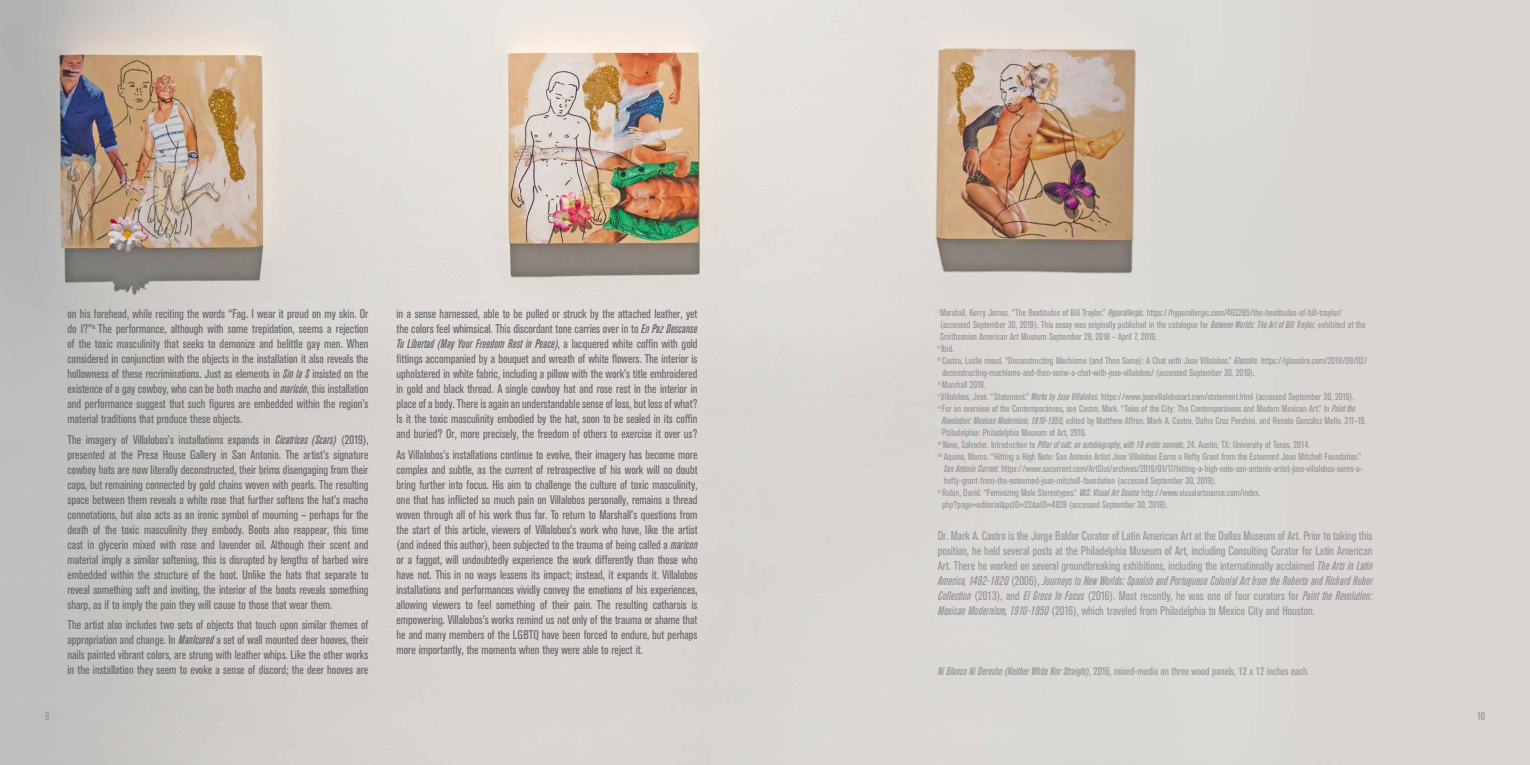
<style>
.page{position:relative;width:1530px;height:765px;background:#fff}
.page>*{position:absolute;margin:0;border:0;box-sizing:border-box;transform-origin:0 0}
.t1{font:condensed 12.5px/15px "Akzidenz Grotesk BE";color:#636466;text-align:justify}
.t2{font:condensed 12.5px/15px "Akzidenz Grotesk BE";color:#939598;text-align:justify}
.t3{font:condensed 11.25px "Akzidenz Grotesk BE";color:#939598}
.t4{font:condensed 10px "Akzidenz Grotesk BE";color:#939598}
.s1{font-weight:500;font-style:italic}
</style>
<div class="page">
<img style="left:0;top:0;width:1530px;height:765px">
<p class="t1" style="left:68px;top:306px;width:302px">on his forehead, while reciting the words “Fag. I wear it proud on my skin. Or do I?”<sup>ix</sup> The performance, although with some trepidation, seems a rejection of the toxic masculinity that seeks to demonize and belittle gay men. When considered in conjunction with the objects in the installation it also reveals the hollowness of these recriminations. Just as elements in <span class="s1">Sin la S</span> insisted on the existence of a gay cowboy, who can be both macho and <span class="s1">maricón</span>, this installation and performance suggest that such figures are embedded within the region’s material traditions that produce these objects.</p>
<p class="t1" style="left:68px;top:432px;width:302px">The imagery of Villalobos’s installations expands in <span class="s1">Cicatrices (Scars)</span> (2019), presented at the Presa House Gallery in San Antonio. The artist’s signature cowboy hats are now literally deconstructed, their brims disengaging from their caps, but remaining connected by gold chains woven with pearls. The resulting space between them reveals a white rose that further softens the hat’s macho connotations, but also acts as an ironic symbol of mourning – perhaps for the death of the toxic masculinity they embody. Boots also reappear, this time cast in glycerin mixed with rose and lavender oil. Although their scent and material imply a similar softening, this is disrupted by lengths of barbed wire embedded within the structure of the boot. Unlike the hats that separate to reveal something soft and inviting, the interior of the boots reveals something sharp, as if to imply the pain they will cause to those that wear them.</p>
<p class="t1" style="left:68px;top:618px;width:302px">The artist also includes two sets of objects that touch upon similar themes of appropriation and change. In <span class="s1">ManIcured</span> a set of wall mounted deer hooves, their nails painted vibrant colors, are strung with leather whips. Like the other works in the installation they seem to evoke a sense of discord; the deer hooves are</p>
<p class="t1" style="left:397px;top:306px;width:302px">in a sense harnessed, able to be pulled or struck by the attached leather, yet the colors feel whimsical. This discordant tone carries over in to <span class="s1">En Paz Descanse Tu Libertad (May Your Freedom Rest in Peace)</span>, a lacquered white coffin with gold fittings accompanied by a bouquet and wreath of white flowers. The interior is upholstered in white fabric, including a pillow with the work’s title embroidered in gold and black thread. A single cowboy hat and rose rest in the interior in place of a body. There is again an understandable sense of loss, but loss of what?<br>Is it the toxic masculinity embodied by the hat, soon to be sealed in its coffin and buried? Or, more precisely, the freedom of others to exercise it over us?</p>
<p class="t1" style="left:397px;top:447px;width:302px">As Villalobos’s installations continue to evolve, their imagery has become more complex and subtle, as the current of retrospective of his work will no doubt bring further into focus. His aim to challenge the culture of toxic masculinity, one that has inflicted so much pain on Villalobos personally, remains a thread woven through all of his work thus far. To return to Marshall’s questions from the start of this article, viewers of Villalobos’s work who have, like the artist (and indeed this author), been subjected to the trauma of being called a <span class="s1">maricon </span>or a faggot, will undoubtedly experience the work differently than those who have not. This in no ways lessens its impact; instead, it expands it. Villalobos installations and performances vividly convey the emotions of his experiences, allowing viewers to feel something of their pain. The resulting catharsis is empowering. Villalobos’s works remind us not only of the trauma or shame that he and many members of the LGBTQ have been forced to endure, but perhaps more importantly, the moments when they were able to reject it.</p>
<p class="t4" style="left:938px;top:307px;width:405px"><sup>i</sup> Marshall, Kerry James. “The Beatitudes of Bill Traylor.” <span class="s1">Hyperallergic</span>. https://hyperallergic.com/463285/the-beatitudes-of-bill-traylor/</p>
<p class="t4" style="left:940px;top:319px;width:427px">(accessed September 30, 2019). This essay was originally published in the catalogue for <span class="s1">Between Worlds: The Art of Bill Traylor</span>, exhibited at the</p>
<p class="t4" style="left:940px;top:331px;width:218px">Smithsonian American Art Museum September 28, 2018 – April 7, 2019.</p>
<p class="t4" style="left:938px;top:343px;width:17px"><sup>ii</sup> Ibid.</p>
<p class="t4" style="left:938px;top:355px;width:431px"><sup>iii</sup> Castro, Leslie mood. “Deconstructing Machismo (and Then Some): A Chat with Jose Villalobos.” <span class="s1">Glasstire</span>. https://glasstire.com/2019/09/02/</p>
<p class="t4" style="left:942px;top:367px;width:314px">deconstructing-machismo-and-then-some-a-chat-with-jose-villalobos/ (accessed September 30, 2019).</p>
<p class="t4" style="left:938px;top:379px;width:49px"><sup>iv</sup> Marshall 2019.</p>
<p class="t4" style="left:938px;top:391px;width:418px"><sup>v</sup> Villalobos, José. “Statement.” <span class="s1">Works by Jose Villalobos</span>. https://www.josevillalobosart.com/statement.html (accessed September 30, 2019).</p>
<p class="t4" style="left:938px;top:403px;width:419px"><sup>vi</sup> For an overview of the Contemporáneos, see Castro, Mark. “Tales of the City: The Contemporáneos and Modern Mexican Art.” In <span class="s1">Paint the</span></p>
<p class="t4" style="left:942px;top:415px;width:425px"><span class="s1">Revolution: Mexican Modernism, 1910-1950</span>, edited by Matthew Affron, Mark A. Castro, Dafne Cruz Porchini, and Renato González Mello, 311-19.</p>
<p class="t4" style="left:942px;top:427px;width:146px">Philadelphia: Philadelphia Museum of Art, 2016.</p>
<p class="t4" style="left:938px;top:439px;width:374px"><sup>vii</sup> Novo, Salvador. Introduction to <span class="s1">Pillar of salt: an autobiography, with 19 erotic sonnets</span>, 24. Austin, TX: University of Texas, 2014.</p>
<p class="t4" style="left:938px;top:451px;width:425px"><sup>viii</sup> Aquino, Marco. “Hitting a High Note: San Antonio Artist Jose Villalobos Earns a Hefty Grant from the Esteemed Joan Mitchell Foundation.”</p>
<p class="t4" style="left:944px;top:463px;width:420px"><span class="s1">San Antonio Current</span>. https://www.sacurrent.com/ArtSlut/archives/2019/01/17/hitting-a-high-note-san-antonio-artist-jose-villalobos-earns-a-</p>
<p class="t4" style="left:944px;top:475px;width:274px">hefty-grant-from-the-esteemed-joan-mitchell-foundation (accessed September 30, 2019).</p>
<p class="t4" style="left:938px;top:487px;width:324px"><sup>ix</sup> Rubin, David. “Feminizing Male Stereotypes.” <span class="s1">VAS: Visual Art Source</span> http://www.visualartsource.com/index.</p>
<p class="t4" style="left:942px;top:499px;width:227px">php?page=editorial&amp;pcID=22&amp;aID=4828 (accessed September 30, 2019).</p>
<p class="t2" style="left:938px;top:528px;width:436px">Dr. Mark A. Castro is the Jorge Baldor Curator of Latin American Art at the Dallas Museum of Art. Prior to taking this position, he held several posts at the Philadelphia Museum of Art, including Consulting Curator for Latin American Art. There he worked on several groundbreaking exhibitions, including the internationally acclaimed <span class="s1">The Arts in Latin America, 1492-1820</span> (2006), <span class="s1">Journeys to New Worlds: Spanish and Portuguese Colonial Art from the Roberta and Richard Huber Collection</span> (2013), and <span class="s1">El Greco In Focus</span> (2016). Most recently, he was one of four curators for <span class="s1">Paint the Revolution:<br>Mexican Modernism, 1910-1950</span> (2016), which traveled from Philadelphia to Mexico City and Houston.</p>
<p class="t3" style="left:938px;top:665px;width:373px"><span class="s1">Ni Blanco Ni Derecho (Neither White Nor Straight)</span>, 2016, mixed-media on three wood panels, 12 x 12 inches each.</p>
<p class="t3" style="left:45px;top:710px;width:6px">9</p>
<p class="t3" style="left:1477px;top:710px;width:9px">10</p>
</div>
